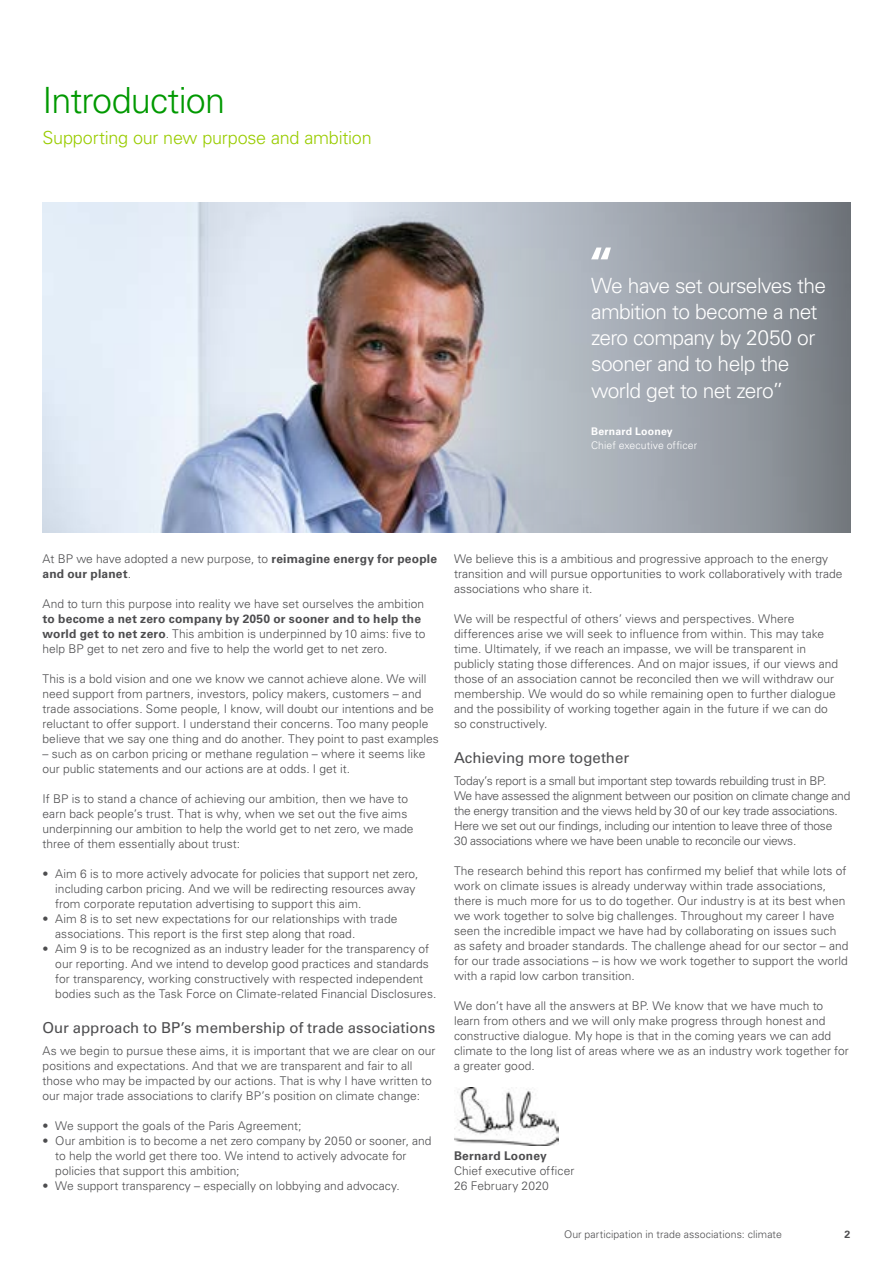
<style>
.page{position:relative;width:893px;height:1263px;background:#fff}
.page>*{position:absolute;margin:0;border:0;box-sizing:border-box;transform-origin:0 0}
._02_Page_Heading{font:300 36px "Univers GT";letter-spacing:-.025em;color:#090}
._09a_Quote_Big_NEXT{font:300 21px/26.2px "Univers GT";letter-spacing:-.03em;color:#fff}
._03_Stand_First{font:300 18px "Univers GT";letter-spacing:-.015em;color:#9c0}
._02_Sub_Heading_Leve{font:15px "Univers GT";color:#4d4d4f}
._04_Body_Copy{font:300 12px/15px "Univers GT";letter-spacing:.005em;color:#4d4d4f}
._04_Body_Copy-2{font:300 12px/15px "Univers GT";letter-spacing:-.02em;color:#4d4d4f}
._04_Body_Copy-3{font:700 12px/15px "Univers GT";letter-spacing:.015em;color:#4d4d4f}
.t1{font:300 10.5px "Univers GT";letter-spacing:.01em;color:#4d4d4f}
._04_Quote_Position_C{font:300 10.5px "Univers GT";letter-spacing:.005em;color:#fff}
._09c_Quote_Name{font:700 10.5px "Univers GT";letter-spacing:.015em;color:#fff}
.t2{font:700 10.5px "Univers GT";color:#4d4d4f}
.s1{font-weight:300}
.s2{font-weight:700}
</style>
<div class="page">
<img style="left:43px;top:202px;width:807px;height:331px">
<svg style="left:344px;top:203px;width:506px;height:330px;background:#9b989d"></svg>
<img style="left:454px;top:1087px;width:104px;height:59px">
<svg style="left:591px;top:248px;width:20px;height:11px"></svg>
<p class="_02_Page_Heading" style="left:43px;top:78px;width:184px">Introduction</p>
<p class="_03_Stand_First" style="left:43px;top:126px;width:331px">Supporting our new purpose and ambition</p>
<p class="_09a_Quote_Big_NEXT" style="left:591px;top:272px;width:237px">We have set ourselves the ambition to become a net zero company by 2050 or sooner and to help the world get to net zero”</p>
<p class="_09c_Quote_Name" style="left:591px;top:425px;width:83px">Bernard Looney</p>
<p class="_04_Quote_Position_C" style="left:591px;top:438px;width:108px">Chief executive officer</p>
<p class="_04_Body_Copy-3" style="left:43px;top:552px;width:396px"><span class="s1">At BP we have adopted a new purpose, to</span> reimagine energy for people and our planet<span class="s1">.</span></p>
<p class="_04_Body_Copy" style="left:43px;top:597px;width:384px">And to turn this purpose into reality we have set ourselves the ambition <span class="s2">to become a net zero company by 2050 or sooner and to help the world get to net zero</span>. This ambition is underpinned by 10 aims: five to help BP get to net zero and five to help the world get to net zero.</p>
<p class="_04_Body_Copy" style="left:43px;top:672px;width:398px">This is a bold vision and one we know we cannot achieve alone. We will need support from partners, investors, policy makers, customers – and trade associations. Some people, I know, will doubt our intentions and be reluctant to offer support. I understand their concerns. Too many people believe that we say one thing and do another. They point to past examples</p>
<p class="_04_Body_Copy" style="left:43px;top:747px;width:384px">– such as on carbon pricing or methane regulation – where it seems like our public statements and our actions are at odds. I get it.</p>
<p class="_04_Body_Copy" style="left:43px;top:792px;width:373px">If BP is to stand a chance of achieving our ambition, then we have to earn back people’s trust. That is why, when we set out the five aims underpinning our ambition to help the world get to net zero, we made three of them essentially about trust:</p>
<p class="_04_Body_Copy" style="left:55px;top:867px;width:365px;text-indent:-13px">• Aim 6 is to more actively advocate for policies that support net zero, including carbon pricing. And we will be redirecting resources away from corporate reputation advertising to support this aim.</p>
<p class="_04_Body_Copy" style="left:55px;top:912px;width:344px;text-indent:-13px">• Aim 8 is to set new expectations for our relationships with trade associations. This report is the first step along that road.</p>
<p class="_04_Body_Copy" style="left:55px;top:942px;width:383px;text-indent:-13px">• Aim 9 is to be recognized as an industry leader for the transparency of our reporting. And we intend to develop good practices and standards for transparency, working constructively with respected independent bodies such as the Task Force on Climate-related Financial Disclosures.</p>
<p class="_02_Sub_Heading_Leve" style="left:43px;top:1019px;width:394px">Our approach to BP’s membership of trade associations</p>
<p class="_04_Body_Copy" style="left:43px;top:1044px;width:395px">As we begin to pursue these aims, it is important that we are clear on our positions and expectations. And that we are transparent and fair to all those who may be impacted by our actions. That is why I have written to our major trade associations to clarify BP’s position on climate change:</p>
<p class="_04_Body_Copy" style="left:43px;top:1119px;width:260px">• We support the goals of the Paris Agreement;</p>
<p class="_04_Body_Copy" style="left:55px;top:1134px;width:378px;text-indent:-13px">• Our ambition is to become a net zero company by 2050 or sooner, and to help the world get there too. We intend to actively advocate for policies that support this ambition;</p>
<p class="_04_Body_Copy" style="left:43px;top:1179px;width:359px">• We support transparency – especially on lobbying and advocacy.</p>
<p class="_04_Body_Copy" style="left:454px;top:552px;width:390px">We believe this is a ambitious and progressive approach to the energy transition and will pursue opportunities to work collaboratively with trade associations who share it.</p>
<p class="_04_Body_Copy" style="left:454px;top:612px;width:386px">We will be respectful of others’ views and perspectives. Where differences arise we will seek to influence from within. This may take time. Ultimately, if we reach an impasse, we will be transparent in publicly stating those differences. And on major issues, if our views and those of an association cannot be reconciled then we will withdraw our membership. We would do so while remaining open to further dialogue and the possibility of working together again in the future if we can do so constructively.</p>
<p class="_02_Sub_Heading_Leve" style="left:454px;top:749px;width:177px">Achieving more together</p>
<p class="_04_Body_Copy-2" style="left:454px;top:774px;width:398px">Today’s report is a small but important step towards rebuilding trust in BP.<br>We have assessed the alignment between our position on climate change and the energy transition and the views held by 30 of our key trade associations.<br>Here we set out our findings, including our intention to leave three of those<br>30 associations where we have been unable to reconcile our views.</p>
<p class="_04_Body_Copy" style="left:454px;top:864px;width:396px">The research behind this report has confirmed my belief that while lots of work on climate issues is already underway within trade associations, there is much more for us to do together. Our industry is at its best when we work together to solve big challenges. Throughout my career I have seen the incredible impact we have had by collaborating on issues such as safety and broader standards. The challenge ahead for our sector – and for our trade associations – is how we work together to support the world with a rapid low carbon transition.</p>
<p class="_04_Body_Copy" style="left:454px;top:999px;width:396px">We don’t have all the answers at BP. We know that we have much to learn from others and we will only make progress through honest and constructive dialogue. My hope is that in the coming years we can add climate to the long list of areas where we as an industry work together for a greater good.</p>
<p class="_04_Body_Copy-3" style="left:454px;top:1149px;width:94px">Bernard Looney</p>
<p class="_04_Body_Copy" style="left:454px;top:1164px;width:122px">Chief executive officer</p>
<p class="_04_Body_Copy" style="left:454px;top:1179px;width:96px">26 February 2020</p>
<p class="t1" style="left:564px;top:1227px;width:219px">Our participation in trade associations: climate</p>
<p class="t2" style="left:845px;top:1228px;width:7px">2</p>
</div>
